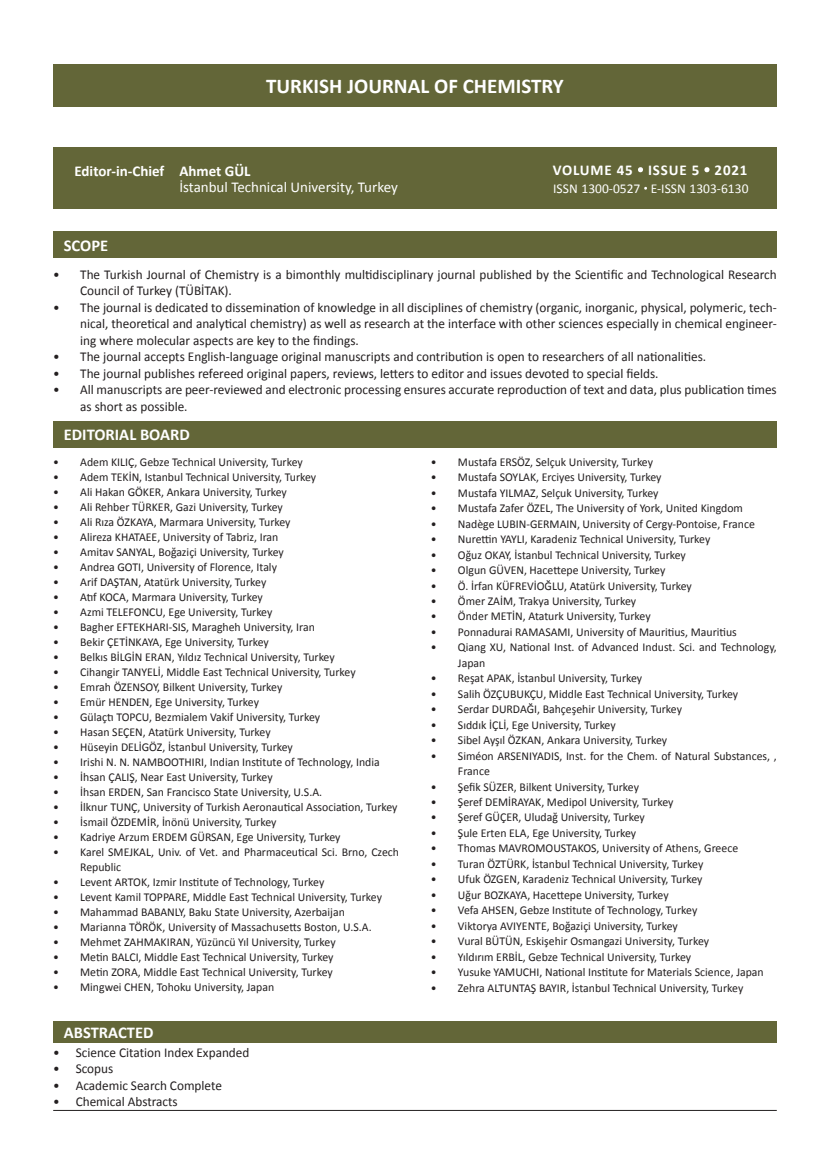
<style>
.page{position:relative;width:830px;height:1170px;background:#fff}
.page>*{position:absolute;margin:0;border:0;box-sizing:border-box;transform-origin:0 0}
.t1{font:700 21px "Calibri";color:#fff}
.t2{font:700 16.5px "Calibri";color:#fff}
.t3{font:15px "Calibri";color:#fff}
.t4{font:700 15px "Calibri";color:#fff}
.t5{font:700 15px "Calibri";letter-spacing:.055em;color:#fff}
.t6{font:13.5px/16.5px "Calibri";color:#231f20}
.t7{font:13.5px "Calibri";color:#fff}
.t8{font:12px/15.5px "Calibri";color:#231f20}
</style>
<div class="page">
<div style="left:53px;top:147px;width:723px;height:62px;background:#636638"></div>
<div style="left:53px;top:1020px;width:723px;height:22px;background:#636638"></div>
<div style="left:53px;top:231px;width:723px;height:27px;background:#636638"></div>
<div style="left:53px;top:64px;width:723px;height:42px;background:#636638"></div>
<svg style="left:638px;top:167px;width:4px;height:5px"></svg>
<svg style="left:704px;top:167px;width:5px;height:5px"></svg>
<hr style="left:53px;top:1109px;width:723px;height:1px;background:#231f20">
<div style="left:53px;top:421px;width:723px;height:26px;background:#636638"></div>
<p class="t1" style="left:266px;top:73px;width:299px">TURKISH JOURNAL OF CHEMISTRY</p>
<p class="t4" style="left:74px;top:161px;width:177px">Editor-in-Chief Ahmet GÜL</p>
<p class="t3" style="left:179px;top:178px;width:220px">İstanbul Technical University, Turkey</p>
<p class="t2" style="left:64px;top:235px;width:46px">SCOPE</p>
<p class="t5" style="left:552px;top:160px;width:196px">VOLUME 45 ISSUE 5 2021</p>
<p class="t7" style="left:553px;top:180px;width:197px">ISSN 1300-0527 E-ISSN 1303-6130</p>
<p class="t6" style="left:80px;top:266px;width:697px;text-indent:-27px">• The Turkish Journal of Chemistry is a bimonthly multidisciplinary journal published by the Scientific and Technological Research<br>Council of Turkey (TÜBİTAK).</p>
<p class="t6" style="left:80px;top:299px;width:697px;text-align:justify;text-indent:-27px">• The journal is dedicated to dissemination of knowledge in all disciplines of chemistry (organic, inorganic, physical, polymeric, tech&shy;nical, theoretical and analytical chemistry) as well as research at the interface with other sciences especially in chemical engineer&shy;ing where molecular aspects are key to the findings.</p>
<p class="t6" style="left:53px;top:348px;width:654px">• The journal accepts English-language original manuscripts and contribution is open to researchers of all nationalities.</p>
<p class="t6" style="left:53px;top:365px;width:606px">• The journal publishes refereed original papers, reviews, letters to editor and issues devoted to special fields.</p>
<p class="t6" style="left:80px;top:381px;width:697px;text-indent:-27px">• All manuscripts are peer-reviewed and electronic processing ensures accurate reproduction of text and data, plus publication times as short as possible.</p>
<p class="t2" style="left:64px;top:423px;width:127px">EDITORIAL BOARD</p>
<p class="t8" style="left:53px;top:454px;width:251px">• Adem KILIÇ, Gebze Technical University, Turkey</p>
<p class="t8" style="left:53px;top:469px;width:264px">• Adem TEKİN, Istanbul Technical University, Turkey</p>
<p class="t8" style="left:53px;top:484px;width:235px">• Ali Hakan GÖKER, Ankara University, Turkey</p>
<p class="t8" style="left:53px;top:499px;width:231px">• Ali Rehber TÜRKER, Gazi University, Turkey</p>
<p class="t8" style="left:53px;top:514px;width:239px">• Ali Rıza ÖZKAYA, Marmara University, Turkey</p>
<p class="t8" style="left:53px;top:529px;width:226px">• Alireza KHATAEE, University of Tabriz, Iran</p>
<p class="t8" style="left:53px;top:544px;width:232px">• Amitav SANYAL, Boğaziçi University, Turkey</p>
<p class="t8" style="left:53px;top:559px;width:225px">• Andrea GOTI, University of Florence, Italy</p>
<p class="t8" style="left:53px;top:574px;width:214px">• Arif DAŞTAN, Atatürk University, Turkey</p>
<p class="t8" style="left:53px;top:589px;width:211px">• Atıf KOCA, Marmara University, Turkey</p>
<p class="t8" style="left:53px;top:604px;width:221px">• Azmi TELEFONCU, Ege University, Turkey</p>
<p class="t8" style="left:53px;top:619px;width:263px">• Bagher EFTEKHARI-SIS, Maragheh University, Iran</p>
<p class="t8" style="left:53px;top:634px;width:217px">• Bekir ÇETİNKAYA, Ege University, Turkey</p>
<p class="t8" style="left:53px;top:649px;width:283px">• Belkıs BİLGİN ERAN, Yıldız Technical University, Turkey</p>
<p class="t8" style="left:53px;top:664px;width:304px">• Cihangir TANYELİ, Middle East Technical University, Turkey</p>
<p class="t8" style="left:53px;top:679px;width:230px">• Emrah ÖZENSOY, Bilkent University, Turkey</p>
<p class="t8" style="left:53px;top:694px;width:207px">• Emür HENDEN, Ege University, Turkey</p>
<p class="t8" style="left:53px;top:709px;width:268px">• Gülaçtı TOPCU, Bezmialem Vakif University, Turkey</p>
<p class="t8" style="left:53px;top:724px;width:219px">• Hasan SEÇEN, Atatürk University, Turkey</p>
<p class="t8" style="left:53px;top:739px;width:241px">• Hüseyin DELİGÖZ, İstanbul University, Turkey</p>
<p class="t8" style="left:53px;top:754px;width:328px">• Irishi N. N. NAMBOOTHIRI, Indian Institute of Technology, India</p>
<p class="t8" style="left:53px;top:769px;width:221px">• İhsan ÇALIŞ, Near East University, Turkey</p>
<p class="t8" style="left:53px;top:784px;width:270px">• İhsan ERDEN, San Francisco State University, U.S.A.</p>
<p class="t8" style="left:53px;top:799px;width:346px">• İlknur TUNÇ, University of Turkish Aeronautical Association, Turkey</p>
<p class="t8" style="left:53px;top:814px;width:225px">• İsmail ÖZDEMİR, İnönü University, Turkey</p>
<p class="t8" style="left:53px;top:829px;width:288px">• Kadriye Arzum ERDEM GÜRSAN, Ege University, Turkey</p>
<p class="t8" style="left:80px;top:844px;width:320px;line-height:15px;text-indent:-27px">• Karel SMEJKAL, Univ. of Vet. and Pharmaceutical Sci. Brno, Czech<br>Republic</p>
<p class="t8" style="left:53px;top:874px;width:272px">• Levent ARTOK, Izmir Institute of Technology, Turkey</p>
<p class="t8" style="left:53px;top:889px;width:330px">• Levent Kamil TOPPARE, Middle East Technical University, Turkey</p>
<p class="t8" style="left:53px;top:904px;width:293px">• Mahammad BABANLY, Baku State University, Azerbaijan</p>
<p class="t8" style="left:53px;top:919px;width:320px">• Marianna TÖRÖK, University of Massachusetts Boston, U.S.A.</p>
<p class="t8" style="left:53px;top:934px;width:284px">• Mehmet ZAHMAKIRAN, Yüzüncü Yıl University, Turkey</p>
<p class="t8" style="left:53px;top:949px;width:281px">• Metin BALCI, Middle East Technical University, Turkey</p>
<p class="t8" style="left:53px;top:964px;width:281px">• Metin ZORA, Middle East Technical University, Turkey</p>
<p class="t8" style="left:53px;top:979px;width:222px">• Mingwei CHEN, Tohoku University, Japan</p>
<p class="t2" style="left:64px;top:1021px;width:91px">ABSTRACTED</p>
<p class="t6" style="left:53px;top:1043px;width:198px">• Science Citation Index Expanded</p>
<p class="t6" style="left:53px;top:1060px;width:62px">• Scopus</p>
<p class="t6" style="left:53px;top:1076px;width:170px">• Academic Search Complete</p>
<p class="t6" style="left:53px;top:1093px;width:126px">• Chemical Abstracts</p>
<p class="t8" style="left:431px;top:454px;width:223px">• Mustafa ERSÖZ, Selçuk University, Turkey</p>
<p class="t8" style="left:431px;top:469px;width:232px">• Mustafa SOYLAK, Erciyes University, Turkey</p>
<p class="t8" style="left:431px;top:485px;width:229px">• Mustafa YILMAZ, Selçuk University, Turkey</p>
<p class="t8" style="left:431px;top:500px;width:313px">• Mustafa Zafer ÖZEL, The University of York, United Kingdom</p>
<p class="t8" style="left:431px;top:516px;width:325px">• Nadège LUBIN-GERMAIN, University of Cergy-Pontoise, France</p>
<p class="t8" style="left:431px;top:531px;width:281px">• Nurettin YAYLI, Karadeniz Technical University, Turkey</p>
<p class="t8" style="left:431px;top:547px;width:256px">• Oğuz OKAY, İstanbul Technical University, Turkey</p>
<p class="t8" style="left:431px;top:562px;width:236px">• Olgun GÜVEN, Hacettepe University, Turkey</p>
<p class="t8" style="left:431px;top:578px;width:262px">• Ö. İrfan KÜFREVİOĞLU, Atatürk University, Turkey</p>
<p class="t8" style="left:431px;top:593px;width:206px">• Ömer ZAİM, Trakya University, Turkey</p>
<p class="t8" style="left:431px;top:608px;width:221px">• Önder METİN, Ataturk University, Turkey</p>
<p class="t8" style="left:431px;top:624px;width:307px">• Ponnadurai RAMASAMI, University of Mauritius, Mauritius</p>
<p class="t8" style="left:458px;top:639px;width:320px;text-indent:-27px">• Qiang XU, National Inst. of Advanced Indust. Sci. and Technology,<br>Japan</p>
<p class="t8" style="left:431px;top:670px;width:213px">• Reşat APAK, İstanbul University, Turkey</p>
<p class="t8" style="left:431px;top:686px;width:308px">• Salih ÖZÇUBUKÇU, Middle East Technical University, Turkey</p>
<p class="t8" style="left:431px;top:701px;width:252px">• Serdar DURDAĞI, Bahçeşehir University, Turkey</p>
<p class="t8" style="left:431px;top:717px;width:186px">• Sıddık İÇLİ, Ege University, Turkey</p>
<p class="t8" style="left:431px;top:732px;width:238px">• Sibel Ayşıl ÖZKAN, Ankara University, Turkey</p>
<p class="t8" style="left:458px;top:748px;width:320px;text-indent:-27px">• Siméon ARSENIYADIS, Inst. for the Chem. of Natural Substances, ,<br>France</p>
<p class="t8" style="left:431px;top:778px;width:209px">• Şefik SÜZER, Bilkent University, Turkey</p>
<p class="t8" style="left:431px;top:794px;width:244px">• Şeref DEMİRAYAK, Medipol University, Turkey</p>
<p class="t8" style="left:431px;top:809px;width:215px">• Şeref GÜÇER, Uludağ University, Turkey</p>
<p class="t8" style="left:431px;top:825px;width:207px">• Şule Erten ELA, Ege University, Turkey</p>
<p class="t8" style="left:431px;top:840px;width:308px">• Thomas MAVROMOUSTAKOS, University of Athens, Greece</p>
<p class="t8" style="left:431px;top:856px;width:274px">• Turan ÖZTÜRK, İstanbul Technical University, Turkey</p>
<p class="t8" style="left:431px;top:871px;width:273px">• Ufuk ÖZGEN, Karadeniz Technical University, Turkey</p>
<p class="t8" style="left:431px;top:887px;width:239px">• Uğur BOZKAYA, Hacettepe University, Turkey</p>
<p class="t8" style="left:431px;top:902px;width:268px">• Vefa AHSEN, Gebze Institute of Technology, Turkey</p>
<p class="t8" style="left:431px;top:917px;width:248px">• Viktorya AVIYENTE, Boğaziçi University, Turkey</p>
<p class="t8" style="left:431px;top:933px;width:279px">• Vural BÜTÜN, Eskişehir Osmangazi University, Turkey</p>
<p class="t8" style="left:431px;top:948px;width:262px">• Yıldırım ERBİL, Gebze Technical University, Turkey</p>
<p class="t8" style="left:431px;top:964px;width:334px">• Yusuke YAMUCHI, National Institute for Materials Science, Japan</p>
<p class="t8" style="left:431px;top:979px;width:314px">• Zehra ALTUNTAŞ BAYIR, İstanbul Technical University, Turkey</p>
</div>
